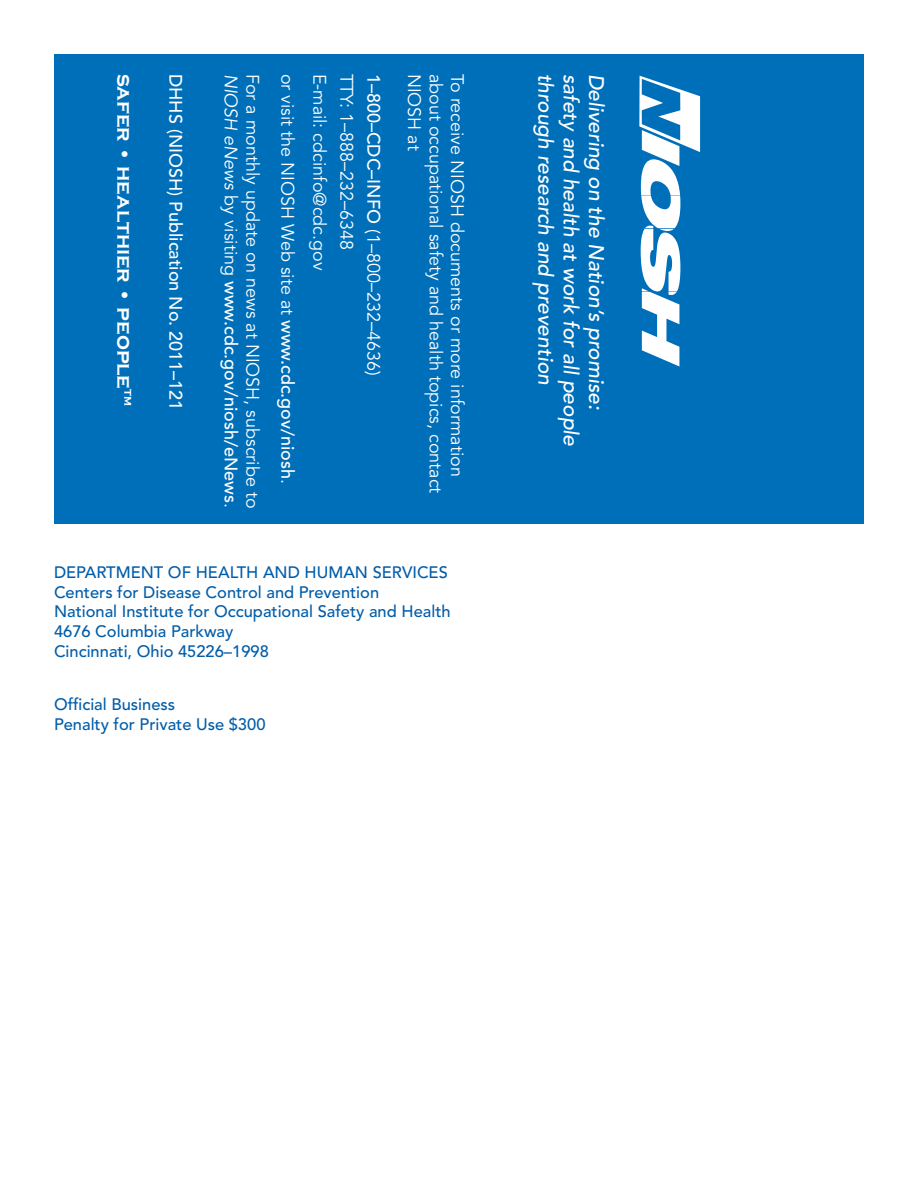
<style>
.page{position:relative;width:918px;height:1188px;background:#fff}
.page>*{position:absolute;margin:0;border:0;box-sizing:border-box;transform-origin:0 0}
.t1{font:italic 500 21px "Avenir";color:#fff}
.t2{font:700 21px "Copperplate Gothic";color:#fff}
.t3{font:18px "Avenir";color:#fff}
.t4{font:500 18px "Avenir";color:#fff}
.t5{font:500 16.5px/19.8px "Avenir";color:#005daa}
.t6{font:700 12.3px "Copperplate Gothic";color:#fff}
.s1{font-weight:400;font-style:italic}
.s2{font-weight:400}
.s3{font-weight:500}
</style>
<div class="page">
<div style="left:54px;top:54px;width:810px;height:470px;background:#006fba"></div>
<svg style="left:639px;top:76px;width:61px;height:290px"></svg>
<p class="t2" style="left:136px;top:74px;width:317px;rotate:90deg">safer • healthier • people</p>
<p class="t4" style="left:186px;top:74px;width:338px;rotate:90deg">DHHS (NIOSH) Publication No. 2011–121</p>
<p class="t6" style="left:135px;top:389px;width:18px;rotate:90deg">tm</p>
<p class="t4" style="left:242px;top:74px;width:436px;rotate:90deg"><span class="s1">NIOSH eNews</span> <span class="s2">by visiting</span> www.cdc.gov/niosh/eNews<span class="s2">.</span></p>
<p class="t3" style="left:263px;top:74px;width:436px;rotate:90deg">For a monthly update on news at NIOSH, subscribe to</p>
<p class="t3" style="left:298px;top:74px;width:412px;rotate:90deg">or visit the NIOSH Web site at <span class="s3">www.cdc.gov/niosh</span>.</p>
<p class="t3" style="left:330px;top:74px;width:198px;rotate:90deg">E-mail: cdcinfo@cdc.gov</p>
<p class="t3" style="left:357px;top:74px;width:178px;rotate:90deg">TTY: 1–888–232–6348</p>
<p class="t3" style="left:384px;top:74px;width:303px;rotate:90deg"><span class="s3">1–800–CDC–INFO</span> (1–800–232–4636)</p>
<p class="t3" style="left:425px;top:74px;width:79px;rotate:90deg">NIOSH at</p>
<p class="t3" style="left:446px;top:74px;width:421px;rotate:90deg">about occupational safety and health topics, contact</p>
<p class="t3" style="left:468px;top:74px;width:405px;rotate:90deg">To receive NIOSH documents or more information</p>
<p class="t5" style="left:54px;top:563px;width:398px">DEPARTMENT OF HEALTH AND HUMAN SERVICES Centers for Disease Control and Prevention<br>National Institute for Occupational Safety and Health 4676 Columbia Parkway<br>Cincinnati, Ohio 45226–1998</p>
<p class="t5" style="left:54px;top:695px;width:213px">Official Business<br>Penalty for Private Use $300</p>
<p class="t1" style="left:558px;top:74px;width:313px;rotate:90deg">through research and prevention</p>
<p class="t1" style="left:583px;top:74px;width:374px;rotate:90deg">safety and health at work for all people</p>
<p class="t1" style="left:608px;top:74px;width:338px;rotate:90deg">Delivering on the Nation’s promise:</p>
</div>
